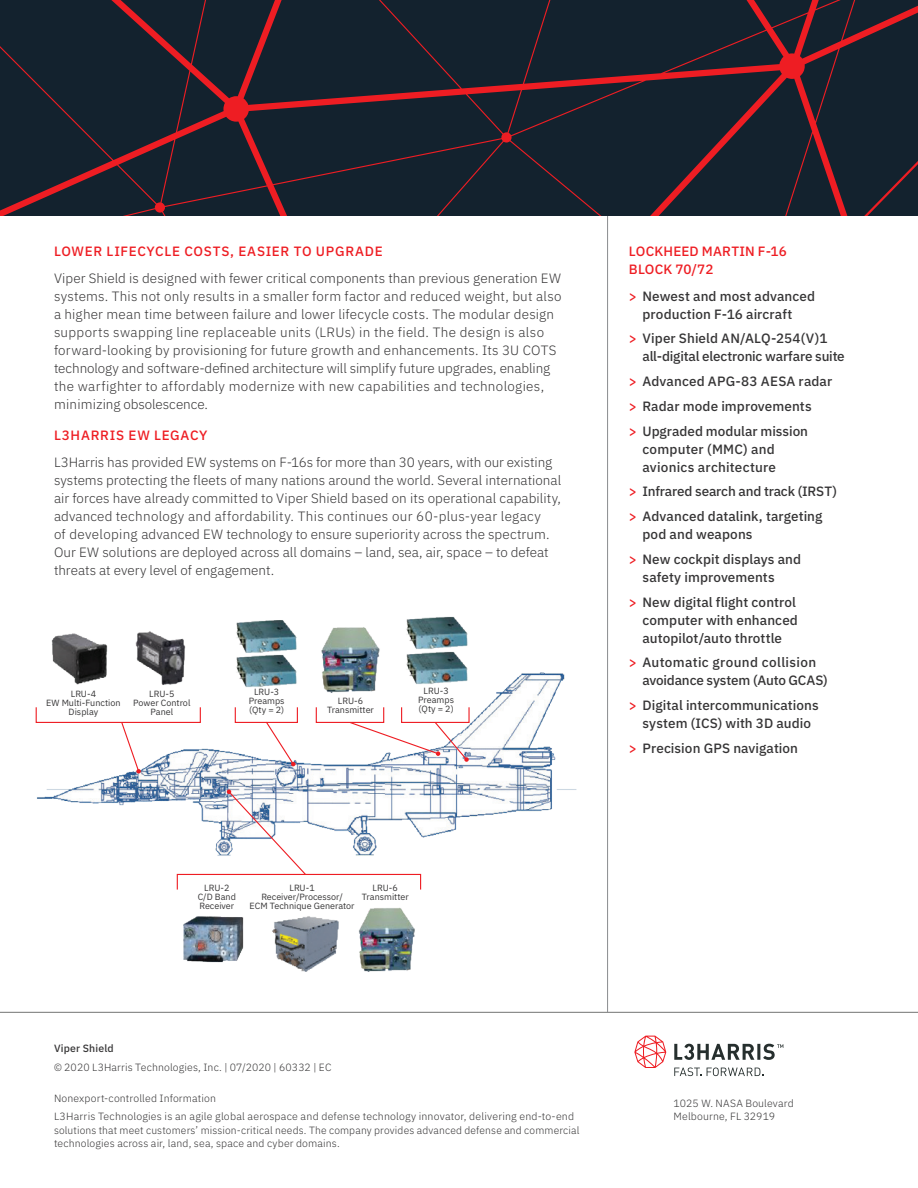
<style>
.page{position:relative;width:918px;height:1188px;background:#fff}
.page>*{position:absolute;margin:0;border:0;box-sizing:border-box;transform-origin:0 0}
.BODY___Plex_Sans_Lig{font:300 13.5px/18px "IBM Plex Sans";letter-spacing:.005em;color:#363536}
.t1{font:500 13.5px/18px "IBM Plex Sans";letter-spacing:.005em;color:#363536}
.H3__RED____Plex_Sans{font:500 13.5px "IBM Plex Sans";letter-spacing:.05em;color:#ee1d23}
.t2{font:500 13.5px "IBM Plex Sans";letter-spacing:-.015em;color:#363536}
.H3__0_0_0_93____Plex{font:500 13.5px/18px "IBM Plex Sans";letter-spacing:.01em;color:#ee1d23}
.BOILERPLATE___Plex_S{font:300 10.5px/13.5px "IBM Plex Sans";letter-spacing:.015em;color:#363536}
.Sell_Sheet_Title___P{font:500 10.5px "IBM Plex Sans";letter-spacing:.015em;color:#363536}
.t3{font:9px "IBM Plex Sans";color:#363536}
.s1{color:#ee1d23}
</style>
<div class="page">
<hr style="left:0;top:1012px;width:918px;height:1px;background:#737473">
<img style="left:35px;top:672px;width:542px;height:184px">
<svg style="left:0;top:0;width:918px;height:216px;background:#22212d"></svg>
<hr style="left:607px;top:216px;width:1px;height:796px;background:#8a8c8f">
<img style="left:307px;top:627px;width:81px;height:67px">
<img style="left:272px;top:916px;width:67px;height:56px">
<img style="left:183px;top:916px;width:61px;height:47px">
<img style="left:358px;top:907px;width:57px;height:65px">
<img style="left:406px;top:616px;width:62px;height:24px">
<img style="left:399px;top:640px;width:72px;height:51px">
<img style="left:236px;top:620px;width:61px;height:23px">
<img style="left:229px;top:643px;width:72px;height:51px">
<img style="left:126px;top:631px;width:70px;height:71px">
<img style="left:35px;top:633px;width:83px;height:62px">
<svg style="left:120px;top:723px;width:21px;height:51px"></svg>
<svg style="left:227px;top:790px;width:80px;height:84px"></svg>
<svg style="left:349px;top:721px;width:120px;height:41px"></svg>
<svg style="left:265px;top:723px;width:31px;height:43px"></svg>
<div style="left:36px;top:707px;width:165px;height:16px;border:1px solid #ee1d23"></div>
<div style="left:177px;top:874px;width:244px;height:16px;border:1px solid #ee1d23"></div>
<div style="left:235px;top:707px;width:63px;height:16px;border:1px solid #ee1d23"></div>
<div style="left:316px;top:707px;width:68px;height:16px;border:1px solid #ee1d23"></div>
<div style="left:401px;top:707px;width:69px;height:16px;border:1px solid #ee1d23"></div>
<svg style="left:634px;top:1036px;width:32px;height:32px"></svg>
<svg style="left:674px;top:1044px;width:109px;height:16px"></svg>
<svg style="left:674px;top:1068px;width:27px;height:8px"></svg>
<svg style="left:707px;top:1068px;width:56px;height:8px"></svg>
<p class="H3__RED____Plex_Sans" style="left:54px;top:240px;width:330px">LOWER LIFECYCLE COSTS, EASIER TO UPGRADE</p>
<p class="BODY___Plex_Sans_Lig" style="left:54px;top:268px;width:509px">Viper Shield is designed with fewer critical components than previous generation EW systems. This not only results in a smaller form factor and reduced weight, but also a higher mean time between failure and lower lifecycle costs. The modular design supports swapping line replaceable units (LRUs) in the field. The design is also forward-looking by provisioning for future growth and enhancements. Its 3U COTS technology and software-defined architecture will simplify future upgrades, enabling the warfighter to affordably modernize with new capabilities and technologies, minimizing obsolescence.</p>
<p class="H3__RED____Plex_Sans" style="left:54px;top:425px;width:155px">L3HARRIS EW LEGACY</p>
<p class="BODY___Plex_Sans_Lig" style="left:54px;top:452px;width:509px">L3Harris has provided EW systems on F-16s for more than 30 years, with our existing systems protecting the fleets of many nations around the world. Several international air forces have already committed to Viper Shield based on its operational capability, advanced technology and affordability. This continues our 60-plus-year legacy<br>of developing advanced EW technology to ensure superiority across the spectrum.<br>Our EW solutions are deployed across all domains – land, sea, air, space – to defeat threats at every level of engagement.</p>
<p class="t3" style="left:71px;top:687px;width:27px">LRU-4</p>
<p class="t3" style="left:46px;top:696px;width:76px">EW Multi-Function</p>
<p class="t3" style="left:69px;top:705px;width:31px">Display</p>
<p class="t3" style="left:149px;top:687px;width:27px">LRU-5</p>
<p class="t3" style="left:133px;top:696px;width:59px">Power Control</p>
<p class="t3" style="left:151px;top:705px;width:24px">Panel</p>
<p class="t3" style="left:254px;top:685px;width:27px">LRU-3</p>
<p class="t3" style="left:249px;top:694px;width:37px">Preamps</p>
<p class="t3" style="left:249px;top:703px;width:37px">(Qty = 2)</p>
<p class="t3" style="left:338px;top:694px;width:27px">LRU-6</p>
<p class="t3" style="left:327px;top:703px;width:48px">Transmitter</p>
<p class="t3" style="left:424px;top:684px;width:27px">LRU-3</p>
<p class="t3" style="left:418px;top:693px;width:37px">Preamps</p>
<p class="t3" style="left:419px;top:702px;width:37px">(Qty = 2)</p>
<p class="t3" style="left:204px;top:881px;width:27px">LRU-2</p>
<p class="t3" style="left:198px;top:890px;width:40px">C/D Band</p>
<p class="t3" style="left:199px;top:899px;width:36px">Receiver</p>
<p class="t3" style="left:289px;top:881px;width:27px">LRU-1</p>
<p class="t3" style="left:261px;top:890px;width:83px">Receiver/Processor/</p>
<p class="t3" style="left:250px;top:899px;width:106px">ECM Technique Generator</p>
<p class="t3" style="left:373px;top:881px;width:27px">LRU-6</p>
<p class="t3" style="left:362px;top:890px;width:48px">Transmitter</p>
<p class="H3__0_0_0_93____Plex" style="left:629px;top:241px;width:159px">LOCKHEED MARTIN F-16<br>BLOCK 70/72</p>
<p class="t1" style="left:642px;top:286px;width:174px;text-indent:-14px"><span class="s1">&gt;</span> Newest and most advanced production F-16 aircraft</p>
<p class="t1" style="left:642px;top:329px;width:204px;text-indent:-14px"><span class="s1">&gt;</span> Viper Shield AN/ALQ-254(V)1 all-digital electronic warfare suite</p>
<p class="t1" style="left:629px;top:371px;width:205px"><span class="s1">&gt;</span> Advanced APG-83 AESA radar</p>
<p class="t1" style="left:629px;top:396px;width:184px"><span class="s1">&gt;</span> Radar mode improvements</p>
<p class="t1" style="left:642px;top:421px;width:167px;text-indent:-14px"><span class="s1">&gt;</span> Upgraded modular mission computer (MMC) and avionics architecture</p>
<p class="t2" style="left:629px;top:481px;width:209px"><span class="s1">&gt;</span> Infrared search and track (IRST)</p>
<p class="t1" style="left:642px;top:506px;width:181px;text-indent:-14px"><span class="s1">&gt;</span> Advanced datalink, targeting pod and weapons</p>
<p class="t1" style="left:642px;top:549px;width:160px;text-indent:-14px"><span class="s1">&gt;</span> New cockpit displays and safety improvements</p>
<p class="t1" style="left:642px;top:592px;width:157px;text-indent:-14px"><span class="s1">&gt;</span> New digital flight control computer with enhanced autopilot/auto throttle</p>
<p class="t1" style="left:642px;top:653px;width:187px;text-indent:-14px"><span class="s1">&gt;</span> Automatic ground collision avoidance system (Auto GCAS)</p>
<p class="t1" style="left:629px;top:695px;width:191px;text-align:center"><span class="s1">&gt;</span> Digital intercommunications system (ICS) with 3D audio</p>
<p class="t1" style="left:629px;top:738px;width:171px"><span class="s1">&gt;</span> Precision GPS navigation</p>
<p class="Sell_Sheet_Title___P" style="left:54px;top:1040px;width:61px">Viper Shield</p>
<p class="BOILERPLATE___Plex_S" style="left:54px;top:1059px;width:279px">© 2020 L3Harris Technologies, Inc. | 07/2020 | 60332 | EC</p>
<p class="BOILERPLATE___Plex_S" style="left:54px;top:1090px;width:163px">Nonexport-controlled Information</p>
<p class="BOILERPLATE___Plex_S" style="left:54px;top:1109px;width:527px">L3Harris Technologies is an agile global aerospace and defense technology innovator, delivering end-to-end solutions that meet customers’ mission-critical needs. The company provides advanced defense and commercial technologies across air, land, sea, space and cyber domains.</p>
<p class="BOILERPLATE___Plex_S" style="left:674px;top:1095px;width:122px">1025 W. NASA Boulevard<br>Melbourne, FL 32919</p>
</div>
